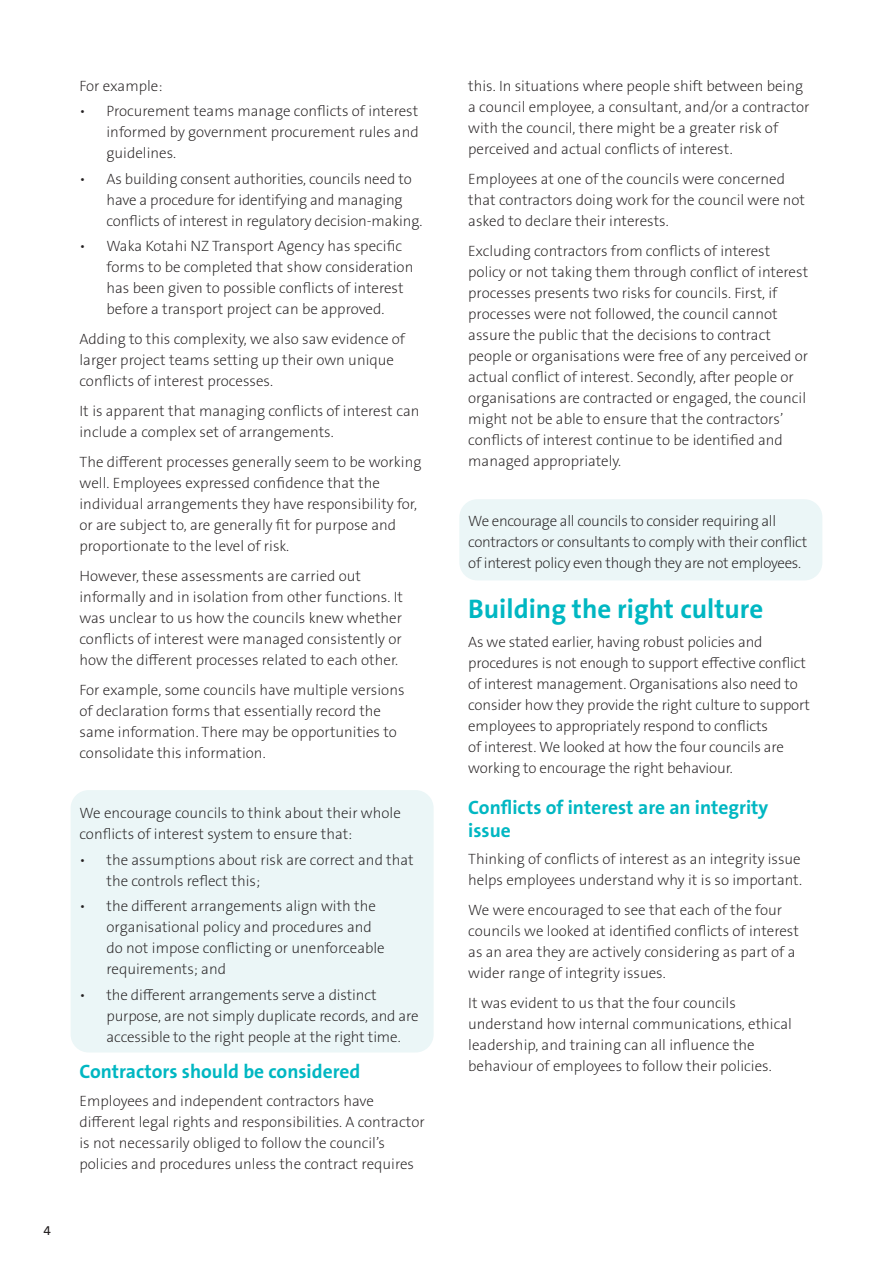
<style>
.page{position:relative;width:893px;height:1263px;background:#fff}
.page>*{position:absolute;margin:0;border:0;box-sizing:border-box;transform-origin:0 0}
.Heading{font:700 27px "The Sans OT7";color:#00b7c2}
.Heading_2{font:700 19.5px/23.4px "The Sans OT7";color:#00b7c2}
.body_text{font:200 15px/21px "The Sans OT2";color:#231f20}
.body_text-2{font:200 15px/21px "The Sans OT2";letter-spacing:-.02em;color:#231f20}
.pre-bullet{font:200 15px/21px "The Sans OT2";color:#231f20}
.t1{font:13.5px "The Sans OT5 Plain";color:#231f20}
</style>
<div class="page">
<div style="left:459px;top:499px;width:363px;height:81px;background:#ebf6f7;border-radius:18px"></div>
<div style="left:71px;top:790px;width:363px;height:262px;background:#ebf6f7;border-radius:18px"></div>
<p class="t1" style="left:44px;top:1221px;width:9px">4</p>
<p class="pre-bullet" style="left:80px;top:75px;width:85px">For example:</p>
<p class="body_text" style="left:106px;top:101px;width:314px;text-align:justify;text-indent:-27px">• Procurement teams manage conflicts of interest informed by government procurement rules and guidelines.</p>
<p class="body_text" style="left:106px;top:168px;width:318px;text-indent:-27px">• As building consent authorities, councils need to have a procedure for identifying and managing conflicts of interest in regulatory decision-making.</p>
<p class="body_text" style="left:106px;top:236px;width:308px;text-indent:-27px">• Waka Kotahi NZ Transport Agency has specific forms to be completed that show consideration has been given to possible conflicts of interest before a transport project can be approved.</p>
<p class="body_text" style="left:80px;top:329px;width:327px">Adding to this complexity, we also saw evidence of larger project teams setting up their own unique conflicts of interest processes.</p>
<p class="body_text" style="left:80px;top:401px;width:341px">It is apparent that managing conflicts of interest can include a complex set of arrangements.</p>
<p class="body_text" style="left:80px;top:452px;width:343px">The different processes generally seem to be working well. Employees expressed confidence that the individual arrangements they have responsibility for, or are subject to, are generally fit for purpose and proportionate to the level of risk.</p>
<p class="body_text" style="left:80px;top:566px;width:325px">However, these assessments are carried out informally and in isolation from other functions. It was unclear to us how the councils knew whether conflicts of interest were managed consistently or how the different processes related to each other.</p>
<p class="body_text" style="left:80px;top:680px;width:327px">For example, some councils have multiple versions of declaration forms that essentially record the same information. There may be opportunities to consolidate this information.</p>
<p class="pre-bullet" style="left:80px;top:803px;width:323px">We encourage councils to think about their whole conflicts of interest system to ensure that:</p>
<p class="body_text" style="left:106px;top:849px;width:309px;text-indent:-27px">• the assumptions about risk are correct and that the controls reflect this;</p>
<p class="body_text" style="left:106px;top:896px;width:280px;text-indent:-27px">• the different arrangements align with the organisational policy and procedures and do not impose conflicting or unenforceable requirements; and</p>
<p class="body_text" style="left:106px;top:984px;width:314px;text-indent:-27px">• the different arrangements serve a distinct purpose, are not simply duplicate records, and are accessible to the right people at the right time.</p>
<p class="Heading_2" style="left:80px;top:1060px;width:282px">Contractors should be considered</p>
<p class="body_text" style="left:80px;top:1090px;width:347px">Employees and independent contractors have different legal rights and responsibilities. A contractor is not necessarily obliged to follow the council’s policies and procedures unless the contract requires</p>
<p class="body_text" style="left:468px;top:75px;width:343px">this. In situations where people shift between being a council employee, a consultant, and/or a contractor with the council, there might be a greater risk of perceived and actual conflicts of interest.</p>
<p class="body_text" style="left:468px;top:168px;width:338px">Employees at one of the councils were concerned that contractors doing work for the council were not asked to declare their interests.</p>
<p class="body_text" style="left:468px;top:240px;width:341px">Excluding contractors from conflicts of interest policy or not taking them through conflict of interest processes presents two risks for councils. First, if processes were not followed, the council cannot assure the public that the decisions to contract people or organisations were free of any perceived or actual conflict of interest. Secondly, after people or organisations are contracted or engaged, the council might not be able to ensure that the contractors’ conflicts of interest continue to be identified and managed appropriately.</p>
<p class="body_text-2" style="left:468px;top:510px;width:341px">We encourage all councils to consider requiring all contractors or consultants to comply with their conflict of interest policy even though they are not employees.</p>
<p class="Heading" style="left:468px;top:592px;width:296px">Building the right culture</p>
<p class="body_text" style="left:468px;top:631px;width:343px">As we stated earlier, having robust policies and procedures is not enough to support effective conflict of interest management. Organisations also need to consider how they provide the right culture to support employees to appropriately respond to conflicts<br>of interest. We looked at how the four councils are working to encourage the right behaviour.</p>
<p class="Heading_2" style="left:468px;top:795px;width:302px">Conflicts of interest are an integrity issue</p>
<p class="body_text" style="left:468px;top:849px;width:336px">Thinking of conflicts of interest as an integrity issue helps employees understand why it is so important.</p>
<p class="body_text" style="left:468px;top:900px;width:332px">We were encouraged to see that each of the four councils we looked at identified conflicts of interest as an area they are actively considering as part of a wider range of integrity issues.</p>
<p class="body_text" style="left:468px;top:993px;width:325px">It was evident to us that the four councils understand how internal communications, ethical leadership, and training can all influence the behaviour of employees to follow their policies.</p>
</div>
